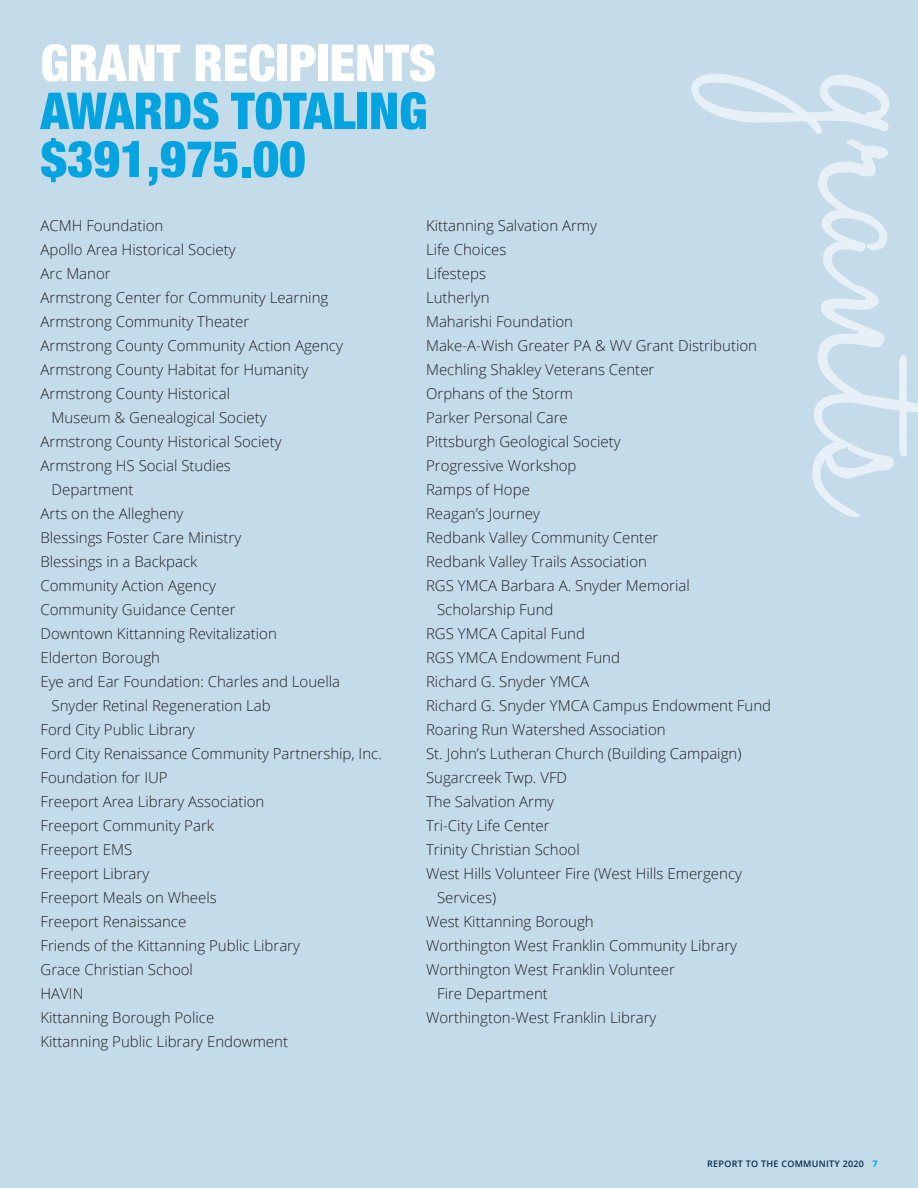
<style>
.page{position:relative;width:918px;height:1188px;background:#c4dbea}
.page>*{position:absolute;margin:0;border:0;box-sizing:border-box;transform-origin:0 0}
.t1{font:900 condensed 51px/48px "Helvetica Neue";color:#05a4e0}
.t2{font:900 condensed 51px "Helvetica Neue";color:#fff}
.t3{font:300 15px "Open Sans";color:#231f20}
.t4{font:600 9px "Open Sans";letter-spacing:.03em;color:#0a2949}
.s1{font-weight:700;color:#05a4e0}
</style>
<div class="page">
<svg style="left:691px;top:74px;width:227px;height:443px"></svg>
<p class="t2" style="left:40px;top:21px;width:397px">GRANT RECIPIENTS</p>
<p class="t1" style="left:40px;top:84px;width:388px">AWARDS TOTALING $391,975.00</p>
<p class="t3" style="left:40px;top:215px;width:124px">ACMH Foundation</p>
<p class="t3" style="left:40px;top:239px;width:197px">Apollo Area Historical Society</p>
<p class="t3" style="left:40px;top:263px;width:72px">Arc Manor</p>
<p class="t3" style="left:40px;top:287px;width:289px">Armstrong Center for Community Learning</p>
<p class="t3" style="left:40px;top:311px;width:210px">Armstrong Community Theater</p>
<p class="t3" style="left:40px;top:335px;width:304px">Armstrong County Community Action Agency</p>
<p class="t3" style="left:40px;top:359px;width:269px">Armstrong County Habitat for Humanity</p>
<p class="t3" style="left:40px;top:383px;width:191px">Armstrong County Historical</p>
<p class="t3" style="left:52px;top:407px;width:217px">Museum &amp; Genealogical Society</p>
<p class="t3" style="left:40px;top:431px;width:243px">Armstrong County Historical Society</p>
<p class="t3" style="left:40px;top:455px;width:192px">Armstrong HS Social Studies</p>
<p class="t3" style="left:52px;top:479px;width:83px">Department</p>
<p class="t3" style="left:40px;top:503px;width:144px">Arts on the Allegheny</p>
<p class="t3" style="left:40px;top:527px;width:202px">Blessings Foster Care Ministry</p>
<p class="t3" style="left:40px;top:551px;width:158px">Blessings in a Backpack</p>
<p class="t3" style="left:40px;top:575px;width:177px">Community Action Agency</p>
<p class="t3" style="left:40px;top:599px;width:197px">Community Guidance Center</p>
<p class="t3" style="left:40px;top:623px;width:238px">Downtown Kittanning Revitalization</p>
<p class="t3" style="left:40px;top:647px;width:121px">Elderton Borough</p>
<p class="t3" style="left:40px;top:671px;width:301px">Eye and Ear Foundation: Charles and Louella</p>
<p class="t3" style="left:52px;top:695px;width:221px">Snyder Retinal Regeneration Lab</p>
<p class="t3" style="left:40px;top:719px;width:156px">Ford City Public Library</p>
<p class="t3" style="left:40px;top:743px;width:343px">Ford City Renaissance Community Partnership, Inc.</p>
<p class="t3" style="left:40px;top:767px;width:129px">Foundation for IUP</p>
<p class="t3" style="left:40px;top:791px;width:225px">Freeport Area Library Association</p>
<p class="t3" style="left:40px;top:815px;width:175px">Freeport Community Park</p>
<p class="t3" style="left:40px;top:839px;width:93px">Freeport EMS</p>
<p class="t3" style="left:40px;top:863px;width:110px">Freeport Library</p>
<p class="t3" style="left:40px;top:887px;width:178px">Freeport Meals on Wheels</p>
<p class="t3" style="left:40px;top:911px;width:147px">Freeport Renaissance</p>
<p class="t3" style="left:40px;top:935px;width:261px">Friends of the Kittanning Public Library</p>
<p class="t3" style="left:40px;top:959px;width:154px">Grace Christian School</p>
<p class="t3" style="left:40px;top:983px;width:45px">HAVIN</p>
<p class="t3" style="left:40px;top:1007px;width:175px">Kittanning Borough Police</p>
<p class="t3" style="left:40px;top:1031px;width:249px">Kittanning Public Library Endowment</p>
<p class="t3" style="left:426px;top:215px;width:173px">Kittanning Salvation Army</p>
<p class="t3" style="left:426px;top:239px;width:82px">Life Choices</p>
<p class="t3" style="left:426px;top:263px;width:61px">Lifesteps</p>
<p class="t3" style="left:426px;top:287px;width:65px">Lutherlyn</p>
<p class="t3" style="left:426px;top:311px;width:149px">Maharishi Foundation</p>
<p class="t3" style="left:426px;top:335px;width:333px">Make-A-Wish Greater PA &amp; WV Grant Distribution</p>
<p class="t3" style="left:426px;top:359px;width:230px">Mechling Shakley Veterans Center</p>
<p class="t3" style="left:426px;top:383px;width:149px">Orphans of the Storm</p>
<p class="t3" style="left:426px;top:407px;width:143px">Parker Personal Care</p>
<p class="t3" style="left:426px;top:431px;width:196px">Pittsburgh Geological Society</p>
<p class="t3" style="left:426px;top:455px;width:152px">Progressive Workshop</p>
<p class="t3" style="left:426px;top:479px;width:105px">Ramps of Hope</p>
<p class="t3" style="left:426px;top:503px;width:115px">Reagan’s Journey</p>
<p class="t3" style="left:426px;top:527px;width:234px">Redbank Valley Community Center</p>
<p class="t3" style="left:426px;top:551px;width:222px">Redbank Valley Trails Association</p>
<p class="t3" style="left:426px;top:575px;width:265px">RGS YMCA Barbara A. Snyder Memorial</p>
<p class="t3" style="left:437px;top:599px;width:118px">Scholarship Fund</p>
<p class="t3" style="left:426px;top:623px;width:160px">RGS YMCA Capital Fund</p>
<p class="t3" style="left:426px;top:647px;width:196px">RGS YMCA Endowment Fund</p>
<p class="t3" style="left:426px;top:671px;width:165px">Richard G. Snyder YMCA</p>
<p class="t3" style="left:426px;top:695px;width:347px">Richard G. Snyder YMCA Campus Endowment Fund</p>
<p class="t3" style="left:426px;top:719px;width:241px">Roaring Run Watershed Association</p>
<p class="t3" style="left:426px;top:743px;width:317px">St. John’s Lutheran Church (Building Campaign)</p>
<p class="t3" style="left:426px;top:767px;width:143px">Sugarcreek Twp. VFD</p>
<p class="t3" style="left:426px;top:791px;width:130px">The Salvation Army</p>
<p class="t3" style="left:426px;top:815px;width:125px">Tri-City Life Center</p>
<p class="t3" style="left:426px;top:839px;width:155px">Trinity Christian School</p>
<p class="t3" style="left:426px;top:863px;width:318px">West Hills Volunteer Fire (West Hills Emergency</p>
<p class="t3" style="left:437px;top:887px;width:60px">Services)</p>
<p class="t3" style="left:426px;top:911px;width:169px">West Kittanning Borough</p>
<p class="t3" style="left:426px;top:935px;width:313px">Worthington West Franklin Community Library</p>
<p class="t3" style="left:426px;top:959px;width:250px">Worthington West Franklin Volunteer</p>
<p class="t3" style="left:437px;top:983px;width:112px">Fire Department</p>
<p class="t3" style="left:426px;top:1007px;width:232px">Worthington-West Franklin Library</p>
<p class="t4" style="left:707px;top:1158px;width:172px">REPORT TO THE COMMUNITY 2020 <span class="s1">7</span></p>
</div>
